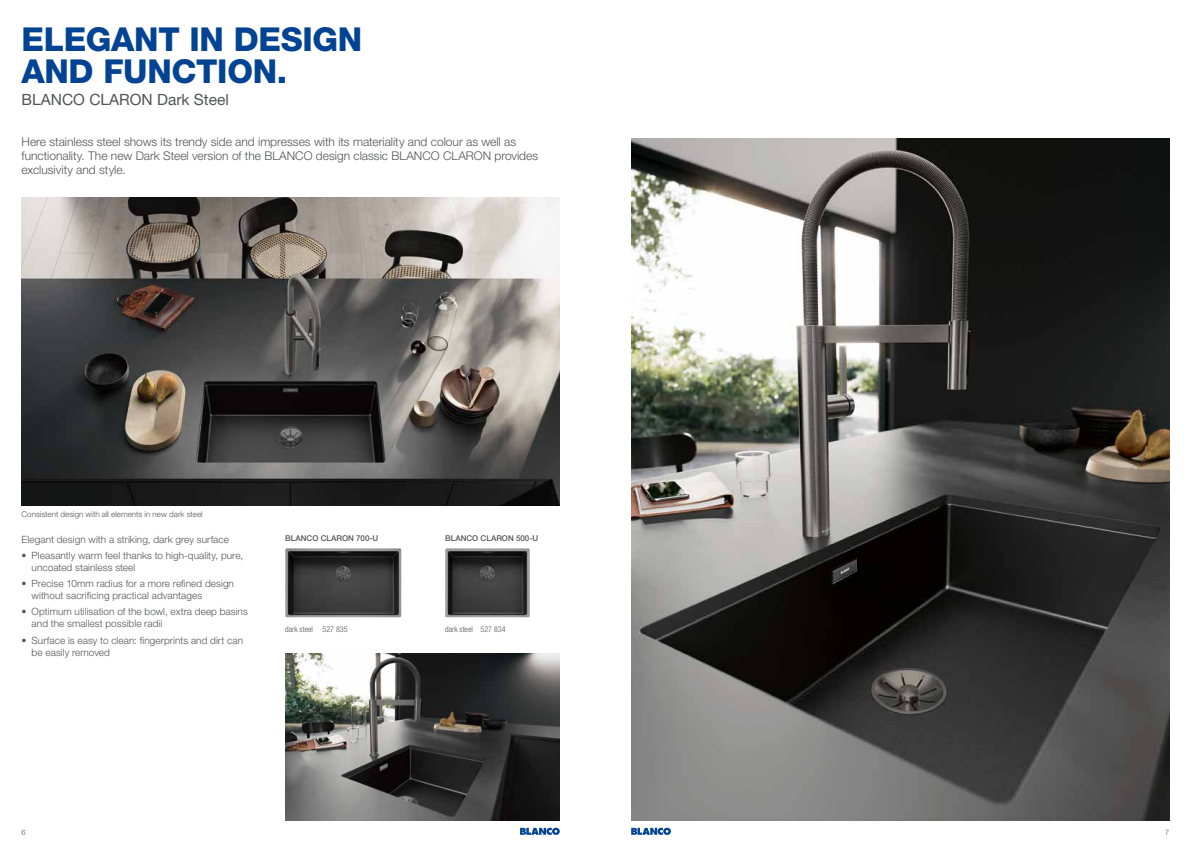
<style>
.page{position:relative;width:1191px;height:842px;background:#fff}
.page>*{position:absolute;margin:0;border:0;box-sizing:border-box;transform-origin:0 0}
.t1{font:800 33px/31.3px "Helvetica Neue LT Pro";letter-spacing:-.01em;color:#024394}
.t2{font:15.5px "Helvetica Neue LT Pro";color:#535454}
.t3{font:300 12px/14.4px "Helvetica Neue LT Pro";color:#535454}
.t4{font:300 10px/12px "Helvetica Neue LT Pro";letter-spacing:.005em;color:#535454}
.t5{font:300 8px "Helvetica Neue LT Pro";color:#535454}
.t6{font:500 8px "Helvetica Neue LT Pro";color:#535454}
.t7{font:300 condensed 8px "Helvetica Neue LT Pro";color:#535454}
.t8{font:300 7.5px "Helvetica Neue LT Pro";color:#535454}
</style>
<div class="page">
<svg style="left:631px;top:828px;width:40px;height:7px"></svg>
<svg style="left:520px;top:828px;width:40px;height:7px"></svg>
<img style="left:22px;top:197px;width:538px;height:308px">
<img style="left:285px;top:653px;width:275px;height:167px">
<img style="left:285px;top:548px;width:116px;height:69px">
<img style="left:445px;top:548px;width:85px;height:69px">
<img style="left:631px;top:139px;width:538px;height:681px">
<h1 class="t1" style="left:22px;top:24px;width:342px">ELEGANT IN DESIGN<br>AND FUNCTION.</h1>
<h2 class="t2" style="left:22px;top:90px;width:209px">BLANCO CLARON Dark Steel</h2>
<p class="t3" style="left:22px;top:134px;width:518px">Here stainless steel shows its trendy side and impresses with its materiality and colour as well as functionality. The new Dark Steel version of the BLANCO design classic BLANCO CLARON provides exclusivity and style.</p>
<p class="t5" style="left:22px;top:509px;width:183px">Consistent design with all elements in new dark steel</p>
<p class="t4" style="left:22px;top:533px;width:209px">Elegant design with a striking, dark grey surface</p>
<p class="t4" style="left:32px;top:549px;width:213px;text-indent:-10px">• Pleasantly warm feel thanks to high-quality, pure, uncoated stainless steel</p>
<p class="t4" style="left:32px;top:577px;width:204px;text-indent:-10px">• Precise 10mm radius for a more refined design without sacrificing practical advantages</p>
<p class="t4" style="left:32px;top:606px;width:218px;text-indent:-10px">• Optimum utilisation of the bowl, extra deep basins and the smallest possible radii</p>
<p class="t4" style="left:32px;top:634px;width:213px;text-indent:-10px">• Surface is easy to clean: fingerprints and dirt can be easily removed</p>
<p class="t6" style="left:285px;top:534px;width:95px">BLANCO CLARON 700-U</p>
<p class="t7" style="left:285px;top:625px;width:64px">dark steel 527 835</p>
<p class="t6" style="left:445px;top:534px;width:95px">BLANCO CLARON 500-U</p>
<p class="t7" style="left:445px;top:625px;width:62px">dark steel 527 834</p>
<p class="t8" style="left:22px;top:828px;width:6px">6</p>
<p class="t8" style="left:1165px;top:828px;width:6px">7</p>
</div>
